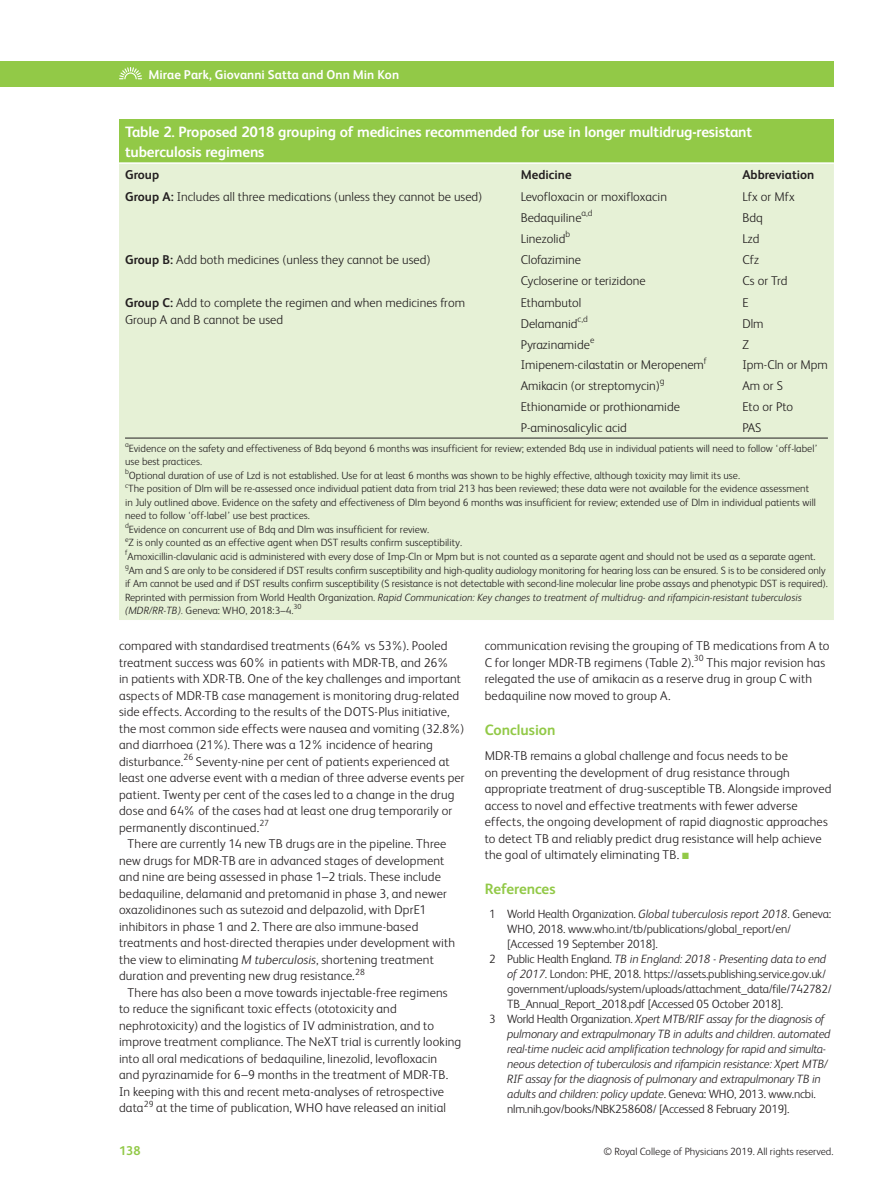
<style>
.page{position:relative;width:893px;height:1191px;background:#fff}
.page>*{position:absolute;margin:0;border:0;box-sizing:border-box;transform-origin:0 0}
.t1{font:700 15px/20.2px "FS Albert";letter-spacing:-.01em;color:#fff}
.t2{font:700 15px "FS Albert";color:#92c947}
.t3{font:300 12.75px/16.5px "FS Albert";letter-spacing:.01em;color:#231f20}
.t4{font:700 12.75px "FS Albert";letter-spacing:.005em;color:#fff}
.t5{font:700 12.75px "FS Albert";color:#231f20}
.t6{font:700 12.75px "FS Albert";color:#92c947}
.t7{font:italic 300 12px "FS Albert";letter-spacing:-.02em;color:#231f20}
.t8{font:300 12px "FS Albert";letter-spacing:-.015em;color:#231f20}
.t9{font:300 10.5px/13.5px "FS Albert";color:#231f20}
.t10{font:300 8.85px "FS Albert";color:#231f20}
.t11{font:300 7.35px "FS Albert";color:#231f20}
.s1{font-weight:700}
.s2{font-style:italic}
.s3{color:#92c947}
.s4{font-style:normal}
</style>
<div class="page">
<div style="left:0;top:62px;width:833px;height:25px;background:#92c947"></div>
<svg style="left:119px;top:67px;width:23px;height:12px"></svg>
<div style="left:119px;top:119px;width:715px;height:44px;background:#92c947"></div>
<div style="left:119px;top:164px;width:715px;height:456px;background:#e6f1d6"></div>
<hr style="left:119px;top:162px;width:715px;height:2px;background:#fff">
<hr style="left:125px;top:438px;width:703px;height:1px;background:#231f20">
<p class="t4" style="left:148px;top:70px;width:252px">Mirae Park, Giovanni Satta and Onn Min Kon</p>
<p class="t1" style="left:125px;top:123px;width:629px">Table 2. Proposed 2018 grouping of medicines recommended for use in longer multidrug-resistant tuberculosis regimens</p>
<p class="t5" style="left:125px;top:169px;width:36px">Group</p>
<p class="t5" style="left:521px;top:169px;width:52px">Medicine</p>
<p class="t5" style="left:742px;top:169px;width:73px">Abbreviation</p>
<p class="t3" style="left:125px;top:190px;width:359px"><span class="s1">Group A:</span> Includes all three medications (unless they cannot be used)</p>
<p class="t3" style="left:521px;top:188px;width:148px;line-height:20.7px">Levofloxacin or moxifloxacin<br>Bedaquiline</p>
<p class="t3" style="left:742px;top:188px;width:54px;line-height:20.7px">Lfx or Mfx<br>Bdq<br>Lzd</p>
<p class="t10" style="left:581px;top:210px;width:13px">a,d</p>
<p class="t3" style="left:521px;top:231px;width:46px">Linezolid</p>
<p class="t10" style="left:565px;top:231px;width:6px">b</p>
<p class="t3" style="left:125px;top:253px;width:307px"><span class="s1">Group B:</span> Add both medicines (unless they cannot be used)</p>
<p class="t3" style="left:521px;top:251px;width:126px;line-height:20.7px">Clofazimine<br>Cycloserine or terizidone</p>
<p class="t3" style="left:742px;top:251px;width:47px;line-height:20.7px">Cfz<br>Cs or Trd</p>
<p class="t3" style="left:125px;top:296px;width:341px"><span class="s1">Group C:</span> Add to complete the regimen and when medicines from<br>Group A and B cannot be used</p>
<p class="t3" style="left:521px;top:294px;width:62px;line-height:20.7px">Ethambutol<br>Delamanid</p>
<p class="t3" style="left:742px;top:294px;width:87px;line-height:20.7px">E<br>Dlm<br>Z<br>Ipm-Cln or Mpm<br>Am or S<br>Eto or Pto<br>PAS</p>
<p class="t9" style="left:125px;top:443px;width:704px"><sup>a</sup>Evidence on the safety and effectiveness of Bdq beyond 6 months was insufficient for review; extended Bdq use in individual patients will need to follow ‘off-label’ use best practices.<br><sup>b</sup>Optional duration of use of Lzd is not established. Use for at least 6 months was shown to be highly effective, although toxicity may limit its use.<br><sup>c</sup>The position of Dlm will be re-assessed once individual patient data from trial 213 has been reviewed; these data were not available for the evidence assessment<br>in July outlined above. Evidence on the safety and effectiveness of Dlm beyond 6 months was insufficient for review; extended use of Dlm in individual patients will need to follow ‘off-label’ use best practices.<br><sup>d</sup>Evidence on concurrent use of Bdq and Dlm was insufficient for review.<br><sup>e</sup>Z is only counted as an effective agent when DST results confirm susceptibility.<br><sup>f</sup>Amoxicillin-clavulanic acid is administered with every dose of Imp-Cln or Mpm but is not counted as a separate agent and should not be used as a separate agent. <sup>g</sup>Am and S are only to be considered if DST results confirm susceptibility and high-quality audiology monitoring for hearing loss can be ensured. S is to be considered only if Am cannot be used and if DST results confirm susceptibility (S resistance is not detectable with second-line molecular line probe assays and phenotypic DST is required).<br>Reprinted with permission from World Health Organization. <span class="s2">Rapid Communication: Key changes to treatment of multidrug- and rifampicin-resistant tuberculosis (MDR/RR-TB).</span> Geneva: WHO, 2018:3–4.</p>
<p class="t10" style="left:578px;top:316px;width:12px">c,d</p>
<p class="t3" style="left:521px;top:335px;width:185px;line-height:20.7px">Pyrazinamide <sup>e<br></sup>Imipenem-cilastatin or Meropenem</p>
<p class="t10" style="left:704px;top:357px;width:5px">f</p>
<p class="t3" style="left:521px;top:379px;width:141px">Amikacin (or streptomycin)</p>
<p class="t10" style="left:660px;top:378px;width:6px">g</p>
<p class="t3" style="left:521px;top:398px;width:161px;line-height:20.7px">Ethionamide or prothionamide<br>P-aminosalicylic acid</p>
<p class="t11" style="left:293px;top:604px;width:9px">30</p>
<p class="t3" style="left:119px;top:639px;width:347px">compared with standardised treatments (64% vs 53%). Pooled treatment success was 60% in patients with MDR-TB, and 26%<br>in patients with XDR-TB. One of the key challenges and important aspects of MDR-TB case management is monitoring drug-related side effects. According to the results of the DOTS-Plus initiative, the most common side effects were nausea and vomiting (32.8%) and diarrhoea (21%). There was a 12% incidence of hearing disturbance. <sup>26</sup> Seventy-nine per cent of patients experienced at least one adverse event with a median of three adverse events per patient. Twenty per cent of the cases led to a change in the drug dose and 64% of the cases had at least one drug temporarily or permanently discontinued. <sup>27</sup></p>
<p class="t3" style="left:119px;top:837px;width:338px;text-indent:9px">There are currently 14 new TB drugs are in the pipeline. Three new drugs for MDR-TB are in advanced stages of development and nine are being assessed in phase 1–2 trials. These include bedaquiline, delamanid and pretomanid in phase 3, and newer oxazolidinones such as sutezoid and delpazolid, with DprE1 inhibitors in phase 1 and 2. There are also immune-based treatments and host-directed therapies under development with the view to eliminating <span class="s2">M tuberculosis</span> , shortening treatment duration and preventing new drug resistance. <sup>28</sup></p>
<p class="t3" style="left:119px;top:985px;width:344px;text-indent:9px">There has also been a move towards injectable-free regimens to reduce the significant toxic effects (ototoxicity and nephrotoxicity) and the logistics of IV administration, and to improve treatment compliance. The NeXT trial is currently looking into all oral medications of bedaquiline, linezolid, levofloxacin<br>and pyrazinamide for 6–9 months in the treatment of MDR-TB.<br>In keeping with this and recent meta-analyses of retrospective data <sup>29</sup> at the time of publication, WHO have released an initial</p>
<p class="t3" style="left:485px;top:639px;width:346px">communication revising the grouping of TB medications from A to C for longer MDR-TB regimens (Table 2 ).<sup>30</sup> This major revision has relegated the use of amikacin as a reserve drug in group C with bedaquiline now moved to group A.</p>
<p class="t2" style="left:485px;top:723px;width:72px">Conclusion</p>
<p class="t3" style="left:485px;top:749px;width:348px">MDR-TB remains a global challenge and focus needs to be<br>on preventing the development of drug resistance through appropriate treatment of drug-susceptible TB. Alongside improved access to novel and effective treatments with fewer adverse effects, the ongoing development of rapid diagnostic approaches to detect TB and reliably predict drug resistance will help achieve the goal of ultimately eliminating TB. <span class="s3">■</span></p>
<p class="t2" style="left:485px;top:883px;width:72px">References</p>
<p class="t8" style="left:489px;top:909px;width:343px">1 World Health Organization . <span class="s2">Global tuberculosis report 2018</span> . Geneva :</p>
<p class="t8" style="left:507px;top:924px;width:285px">WHO , 2018 . www.who.int/tb/publications/global_report/en/</p>
<p class="t8" style="left:507px;top:939px;width:152px">[Accessed 19 September 2018] .</p>
<p class="t7" style="left:489px;top:954px;width:338px"><span class="s4">2 Public Health England .</span> TB in England: 2018 - Presenting data to end</p>
<p class="t8" style="left:507px;top:969px;width:320px"><span class="s2">of 2017</span> . London : PHE , 2018 . https://assets.publishing.service.gov.uk/</p>
<p class="t8" style="left:507px;top:984px;width:326px">government/uploads/system/uploads/attachment_data/file/742782/</p>
<p class="t8" style="left:507px;top:999px;width:277px">TB_Annual_Report_2018.pdf [Accessed 05 October 2018] .</p>
<p class="t7" style="left:489px;top:1014px;width:337px"><span class="s4">3 World Health Organization .</span> Xpert MTB/RIF assay for the diagnosis of</p>
<p class="t7" style="left:507px;top:1029px;width:325px">pulmonary and extrapulmonary TB in adults and children. automated</p>
<p class="t7" style="left:507px;top:1044px;width:320px">real-time nucleic acid amplification technology for rapid and simulta-</p>
<p class="t7" style="left:507px;top:1059px;width:322px">neous detection of tuberculosis and rifampicin resistance: Xpert MTB/</p>
<p class="t7" style="left:507px;top:1074px;width:315px">RIF assay for the diagnosis of pulmonary and extrapulmonary TB in</p>
<p class="t7" style="left:507px;top:1089px;width:310px">adults and children: policy update <span class="s4">. Geneva : WHO , 2013 . www.ncbi.</span></p>
<p class="t8" style="left:507px;top:1104px;width:284px">nlm.nih.gov/books/NBK258608/ [Accessed 8 February 2019] .</p>
<p class="t6" style="left:119px;top:1145px;width:23px">138</p>
<p class="t9" style="left:604px;top:1145px;width:231px">© Royal College of Physicians 2019. All rights reserved.</p>
</div>
